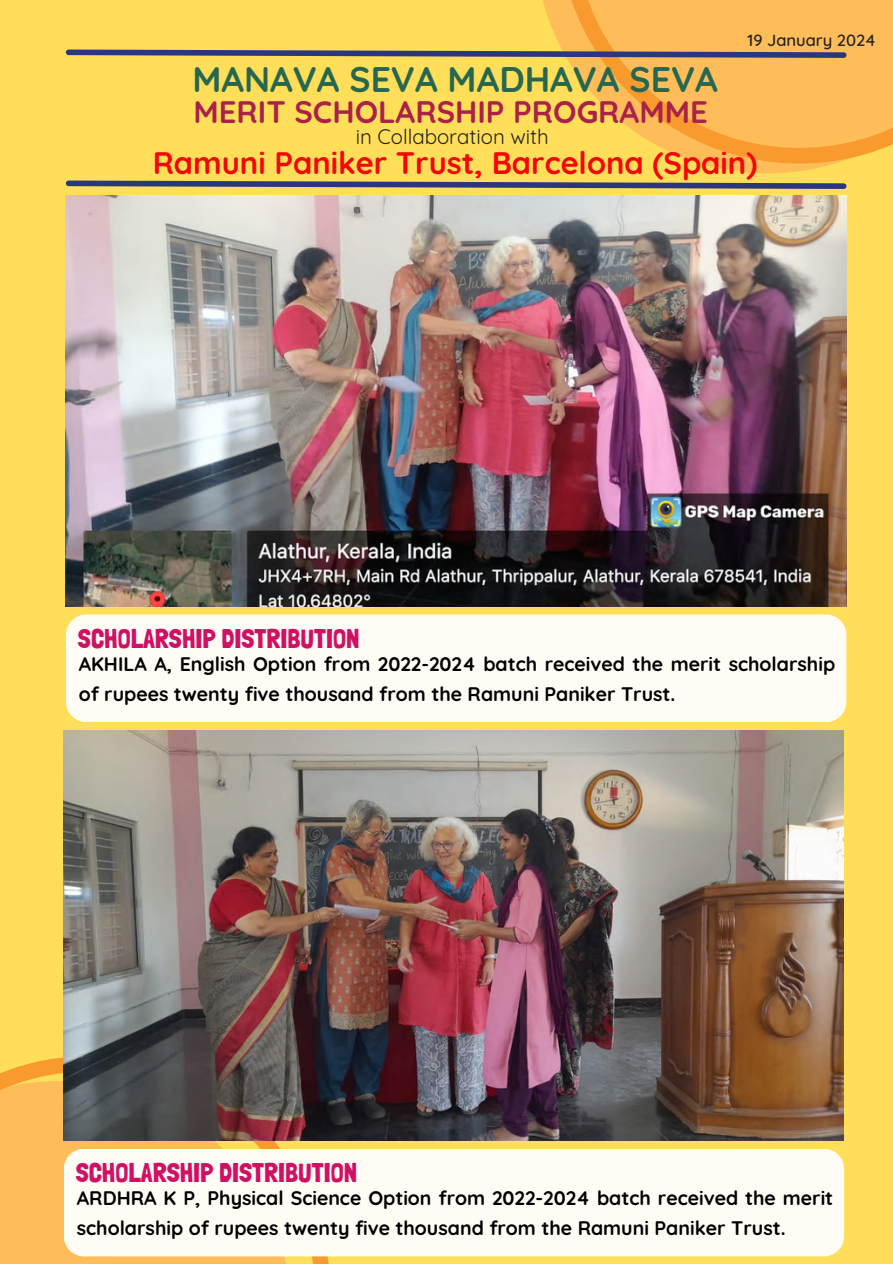
<style>
.page{position:relative;width:893px;height:1264px;background:#fff}
.page>*{position:absolute;margin:0;border:0;box-sizing:border-box;transform-origin:0 0}
.t1{font:700 35.4px "Quicksand";color:#27674f}
.t2{font:700 30.9px "Quicksand";color:#f40606}
.t3{font:700 30.9px "Quicksand";color:#aa2247}
.t4{font:27px "Londrina Solid";color:#cf1164}
.t5{font:20.4px "Quicksand";color:#222}
.t6{font:700 19.5px/29.2px "Quicksand";color:#000}
.t7{font:500 16.5px "Quicksand";color:#222}
</style>
<div class="page">
<div style="left:0;top:0;width:892px;height:1263px;background:#ffde59"></div>
<svg style="left:543px;top:0;width:289px;height:173px"></svg>
<svg style="left:559px;top:0;width:333px;height:164px;background:#febd54"></svg>
<img style="left:66px;top:196px;width:780px;height:410px">
<svg style="left:65px;top:180px;width:782px;height:9px"></svg>
<svg style="left:65px;top:47px;width:784px;height:14px"></svg>
<div style="left:66px;top:614px;width:780px;height:108px;background:#fffcf6;border-radius:20px"></div>
<svg style="left:0;top:1055px;width:331px;height:208px;background:#fbbb56"></svg>
<img style="left:64px;top:730px;width:779px;height:410px">
<div style="left:64px;top:1148px;width:780px;height:108px;background:#fffcf6;border-radius:20px"></div>
<p class="t7" style="left:747px;top:29px;width:130px">19 January 2024</p>
<p class="t1" style="left:192px;top:56px;width:527px">MANAVA SEVA MADHAVA SEVA</p>
<p class="t3" style="left:193px;top:92px;width:515px">MERIT SCHOLARSHIP PROGRAMME</p>
<p class="t5" style="left:355px;top:123px;width:194px">in Collaboration with</p>
<p class="t2" style="left:153px;top:143px;width:606px">Ramuni Paniker Trust, Barcelona (Spain)</p>
<h1 class="t4" style="left:78px;top:622px;width:283px">SCHOLARSHIP DISTRIBUTION</h1>
<h2 class="t6" style="left:79px;top:649px;width:758px">AKHILA A, English Option from 2022-2024 batch received the merit scholarship of rupees twenty five thousand from the Ramuni Paniker Trust.</h2>
<h3 class="t4" style="left:76px;top:1156px;width:283px">SCHOLARSHIP DISTRIBUTION</h3>
<p class="t6" style="left:77px;top:1183px;width:758px">ARDHRA K P, Physical Science Option from 2022-2024 batch received the merit scholarship of rupees twenty five thousand from the Ramuni Paniker Trust.</p>
</div>
